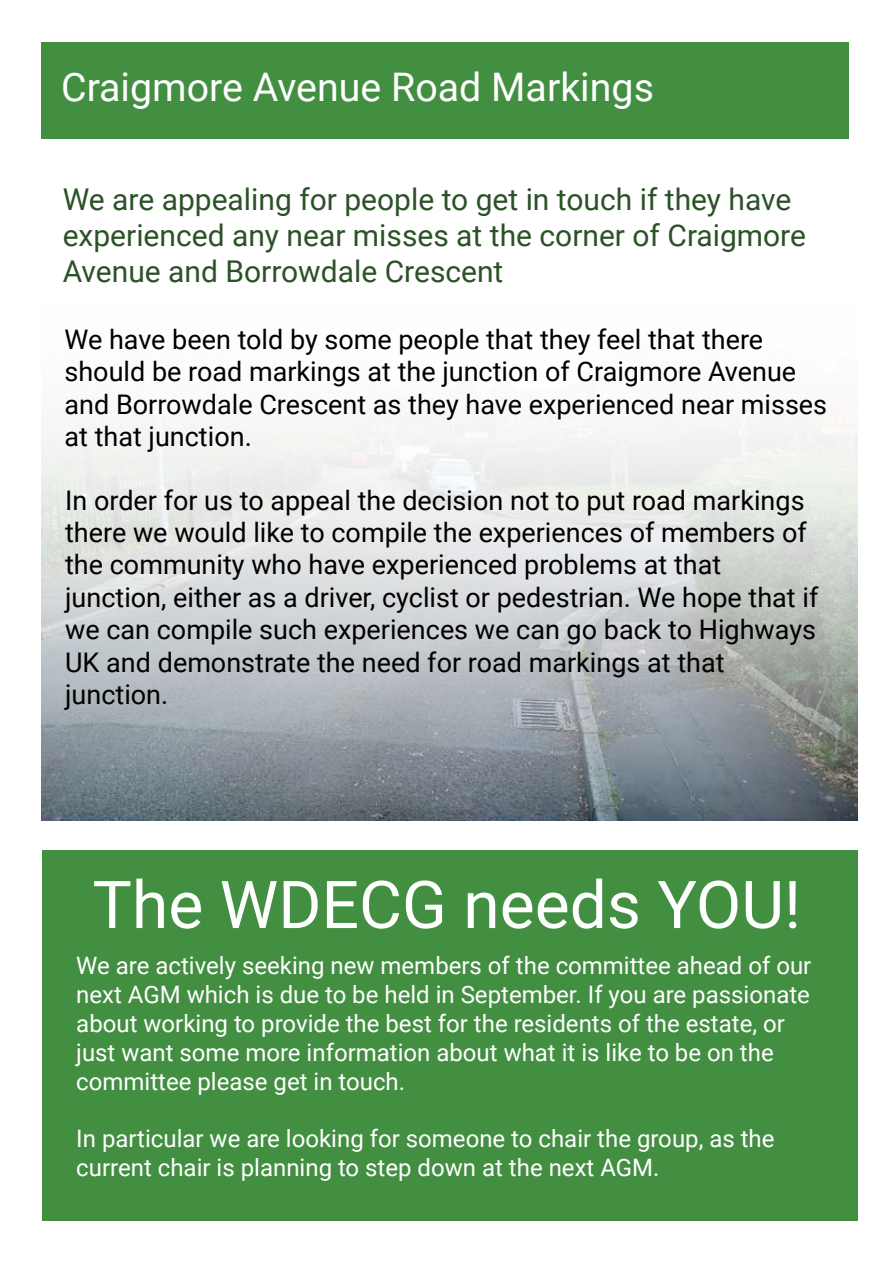
<style>
.page{position:relative;width:893px;height:1263px;background:#fff}
.page>*{position:absolute;margin:0;border:0;box-sizing:border-box;transform-origin:0 0}
.t1{font:66px "Roboto";color:#fff}
.t2{font:39.3px "Roboto";color:#fff}
.t3{font:30px/36px "Roboto";color:#2b5227}
.t4{font:27px/32.4px "Roboto";color:#000}
.t5{font:24px/28.8px "Roboto";color:#fff}
</style>
<div class="page">
<svg style="left:41px;top:417px;width:817px;height:401px;background:#bec3c5"></svg>
<div style="left:42px;top:850px;width:815px;height:370px;background:#438f42"></div>
<div style="left:41px;top:43px;width:808px;height:96px;background:#438f42"></div>
<h2 class="t2" style="left:61px;top:59px;width:594px">Craigmore Avenue Road Markings</h2>
<p class="t3" style="left:63px;top:180px;width:745px">We are appealing for people to get in touch if they have experienced any near misses at the corner of Craigmore<br>Avenue and Borrowdale Crescent</p>
<p class="t4" style="left:64px;top:322px;width:764px">We have been told by some people that they feel that there should be road markings at the junction of Craigmore Avenue and Borrowdale Crescent as they have experienced near misses at that junction.</p>
<p class="t4" style="left:65px;top:483px;width:755px">In order for us to appeal the decision not to put road markings there we would like to compile the experiences of members of the community who have experienced problems at that junction, either as a driver, cyclist or pedestrian. We hope that if we can compile such experiences we can go back to Highways UK and demonstrate the need for road markings at that junction.</p>
<h1 class="t1" style="left:93px;top:858px;width:710px">The WDECG needs YOU!</h1>
<p class="t5" style="left:76px;top:950px;width:737px">We are actively seeking new members of the committee ahead of our next AGM which is due to be held in September. If you are passionate about working to provide the best for the residents of the estate, or just want some more information about what it is like to be on the committee please get in touch.</p>
<p class="t5" style="left:76px;top:1123px;width:700px">In particular we are looking for someone to chair the group, as the current chair is planning to step down at the next AGM.</p>
</div>
